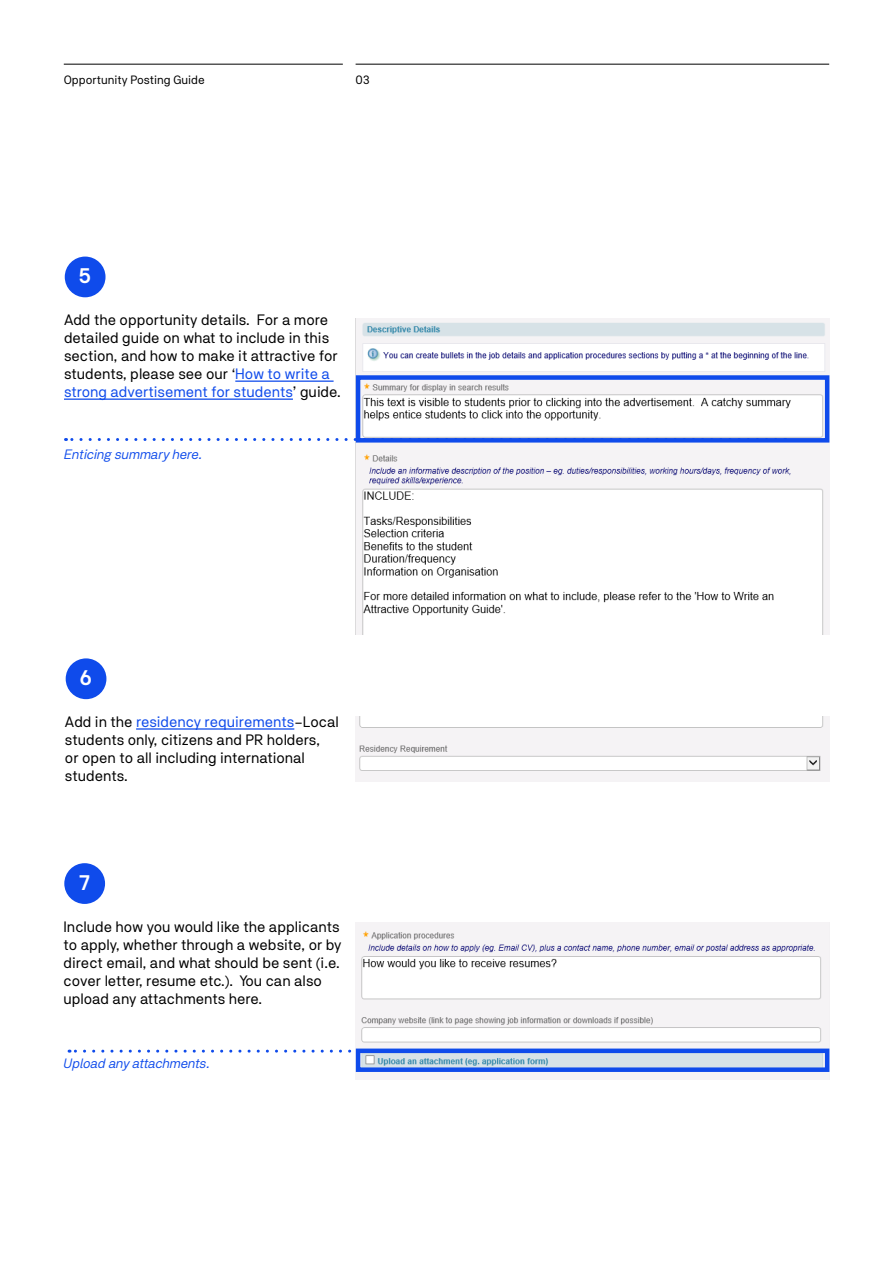
<style>
.page{position:relative;width:893px;height:1263px;background:#fff}
.page>*{position:absolute;margin:0;border:0;box-sizing:border-box;transform-origin:0 0}
.t1{font:700 21px "NB International Pro";color:#fff}
.t2{font:15px/18px "NB Akademie Std";color:#000}
.t3{font:italic 13.5px "NB Akademie Std";color:#0f4beb}
.t4{font:12px "NB Akademie Std";color:#000}
.s1{color:#0f4beb}
</style>
<div class="page">
<hr style="left:64px;top:64px;width:279px;height:1px;background:#000">
<hr style="left:356px;top:64px;width:473px;height:1px;background:#000">
<hr style="left:235px;top:380px;width:99px;height:2px;background:#0f4beb">
<hr style="left:64px;top:398px;width:229px;height:2px;background:#0f4beb">
<hr style="left:136px;top:728px;width:158px;height:2px;background:#0f4beb">
<div style="left:65px;top:257px;width:41px;height:40px;background:#0f4beb;border-radius:50%"></div>
<div style="left:66px;top:658px;width:40px;height:41px;background:#0f4beb;border-radius:50%"></div>
<div style="left:64px;top:863px;width:41px;height:41px;background:#0f4beb;border-radius:50%"></div>
<img style="left:356px;top:319px;width:473px;height:316px">
<div style="left:356px;top:375px;width:473px;height:68px;border:4px solid #0f4beb"></div>
<svg style="left:66px;top:438px;width:710px;height:3px"></svg>
<img style="left:356px;top:717px;width:473px;height:64px">
<img style="left:356px;top:923px;width:473px;height:157px">
<div style="left:356px;top:1048px;width:473px;height:24px;border:4px solid #0f4beb"></div>
<svg style="left:69px;top:1049px;width:710px;height:3px"></svg>
<p class="t4" style="left:64px;top:73px;width:142px">Opportunity Posting Guide</p>
<p class="t4" style="left:356px;top:73px;width:16px">03</p>
<h1 class="t1" style="left:79px;top:264px;width:14px">5</h1>
<p class="t2" style="left:64px;top:311px;width:278px">Add the opportunity details. For a more detailed guide on what to include in this section, and how to make it attractive for students, please see our ‘<span class="s1">How to write a strong advertisement for students</span>’ guide.</p>
<p class="t3" style="left:64px;top:446px;width:139px">Enticing summary here.</p>
<h1 class="t1" style="left:80px;top:666px;width:14px">6</h1>
<p class="t2" style="left:65px;top:713px;width:276px">Add in the <span class="s1">residency requirements</span>–Local students only, citizens and PR holders,<br>or open to all including international students.</p>
<h1 class="t1" style="left:79px;top:870px;width:12px">7</h1>
<p class="t2" style="left:64px;top:917px;width:279px">Include how you would like the applicants to apply, whether through a website, or by direct email, and what should be sent (i.e. cover letter, resume etc.). You can also upload any attachments here.</p>
<p class="t3" style="left:64px;top:1055px;width:147px">Upload any attachments.</p>
</div>
